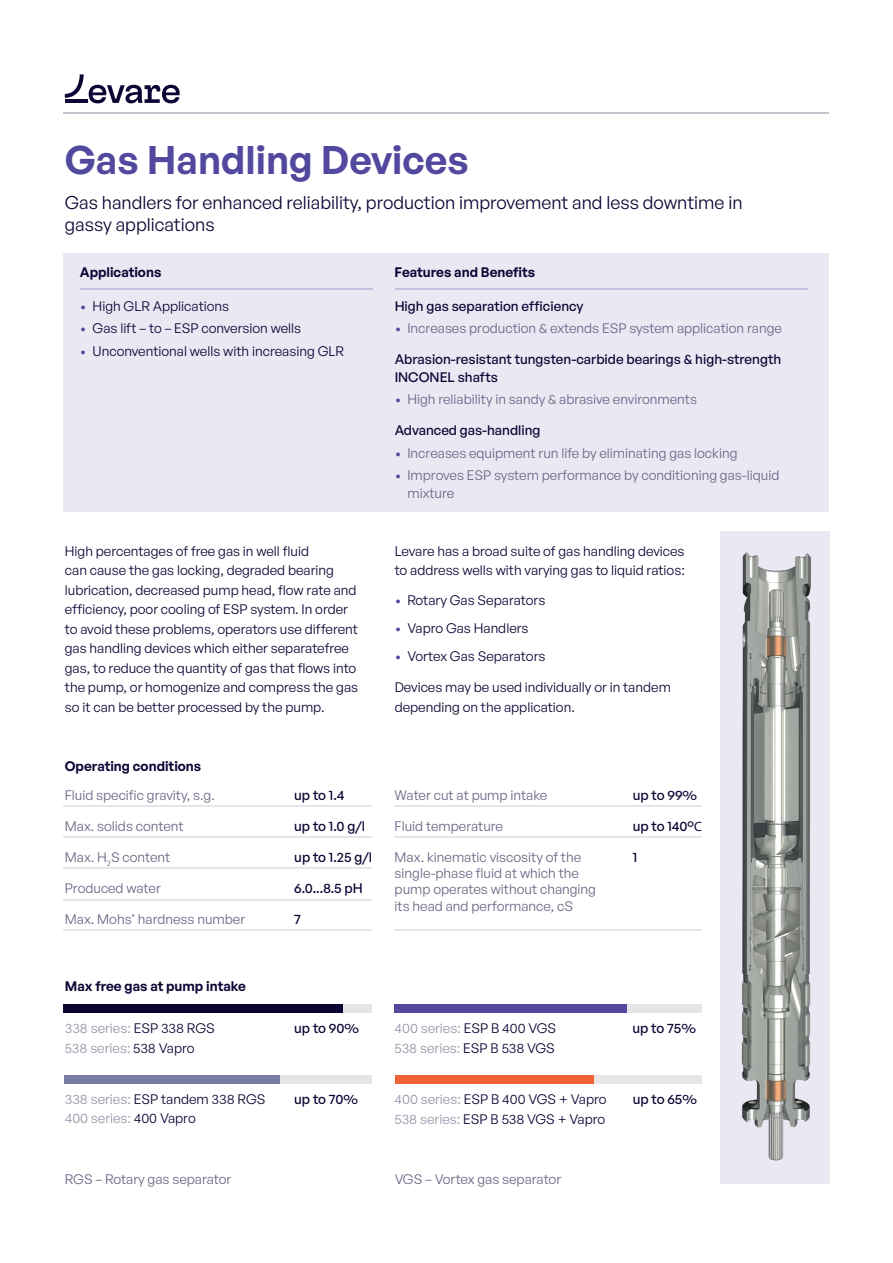
<style>
.page{position:relative;width:893px;height:1263px;background:#fff}
.page>*{position:absolute;margin:0;border:0;box-sizing:border-box;transform-origin:0 0}
.t1{font:600 39px "General Sans";color:#52499e}
.t2{font:18px/21.6px "General Sans";color:#0d0434}
.t3{font:13.5px/19.5px "General Sans";color:#0d0434}
.t4{font:13.5px/16.2px "General Sans";color:#6d6385}
.t5{font:500 13.5px/18px "General Sans";color:#0d0434}
.t6{font:13.5px "General Sans";color:#9892a7}
.t7{font:600 13.5px "General Sans";color:#0d0434}
.s1{color:#52499e}
.s2{font-family:"Myriad Pro";font-weight:400}
.s3{color:#0d0434}
.s4{color:#9892a7}
</style>
<div class="page">
<svg style="left:65px;top:74px;width:115px;height:29px"></svg>
<hr style="left:64px;top:112px;width:765px;height:1px;background:#c8c4cf">
<div style="left:64px;top:253px;width:765px;height:259px;background:#ebe8f4"></div>
<hr style="left:80px;top:288px;width:292px;height:1px;background:#c7c1e0">
<hr style="left:395px;top:288px;width:412px;height:1px;background:#c7c1e0">
<div style="left:720px;top:531px;width:109px;height:653px;background:#ebe8f4"></div>
<img style="left:741px;top:552px;width:70px;height:609px">
<hr style="left:64px;top:805px;width:308px;height:2px;background:#e7e5e8">
<hr style="left:395px;top:805px;width:307px;height:2px;background:#e7e5e8">
<hr style="left:64px;top:836px;width:308px;height:2px;background:#e7e5e8">
<hr style="left:395px;top:836px;width:307px;height:2px;background:#e7e5e8">
<hr style="left:64px;top:867px;width:308px;height:2px;background:#e7e5e8">
<hr style="left:64px;top:899px;width:308px;height:1px;background:#e7e5e8">
<hr style="left:64px;top:930px;width:308px;height:1px;background:#e7e5e8">
<hr style="left:395px;top:930px;width:307px;height:1px;background:#e7e5e8">
<div style="left:64px;top:1005px;width:279px;height:8px;background:#0d0434"></div>
<div style="left:395px;top:1005px;width:232px;height:8px;background:#52499e"></div>
<div style="left:395px;top:1075px;width:199px;height:9px;background:#f16136"></div>
<div style="left:64px;top:1075px;width:217px;height:9px;background:#777da4"></div>
<div style="left:343px;top:1005px;width:29px;height:8px;background:#e7e4e8"></div>
<div style="left:627px;top:1005px;width:75px;height:8px;background:#e7e4e8"></div>
<div style="left:594px;top:1075px;width:108px;height:9px;background:#e7e5e8"></div>
<div style="left:281px;top:1075px;width:91px;height:9px;background:#e7e4e8"></div>
<h1 class="t1" style="left:65px;top:135px;width:405px">Gas Handling Devices</h1>
<h2 class="t2" style="left:65px;top:191px;width:679px">Gas handlers for enhanced reliability, production improvement and less downtime in gassy applications</h2>
<p class="t7" style="left:80px;top:263px;width:83px">Applications</p>
<p class="t3" style="left:80px;top:296px;width:151px"><span class="s1">•</span> High GLR Applications</p>
<p class="t3" style="left:80px;top:318px;width:223px"><span class="s1">•</span> Gas lift – to – ESP conversion wells</p>
<p class="t3" style="left:80px;top:341px;width:266px"><span class="s1">•</span> Unconventional wells with increasing GLR</p>
<p class="t7" style="left:395px;top:263px;width:142px">Features and Benefits</p>
<p class="t5" style="left:395px;top:296px;width:190px">High gas separation efficiency</p>
<p class="t4" style="left:395px;top:320px;width:389px"><span class="s1">•</span> Increases production &amp; extends ESP system application range</p>
<p class="t5" style="left:395px;top:350px;width:388px">Abrasion-resistant tungsten-carbide bearings &amp; high-strength<br>INCONEL shafts</p>
<p class="t4" style="left:395px;top:391px;width:304px"><span class="s1">•</span> High reliability in sandy &amp; abrasive environments</p>
<p class="t5" style="left:395px;top:421px;width:147px">Advanced gas-handling</p>
<p class="t4" style="left:395px;top:444px;width:344px"><span class="s1">•</span> Increases equipment run life by eliminating gas locking</p>
<p class="t4" style="left:407px;top:466px;width:373px;line-height:18px;text-indent:-13px"><span class="s1">•</span> Improves ESP system performance by conditioning gas-liquid mixture</p>
<p class="t3" style="left:65px;top:541px;width:295px">High percentages of free gas in well fluid<br>can cause the gas locking, degraded bearing lubrication, decreased pump head, flow rate and efficiency, poor cooling of ESP system. In order to avoid these problems, operators use different gas handling devices which either separatefree gas, to reduce the quantity of gas that flows into the pump, or homogenize and compress the gas so it can be better processed by the pump.</p>
<p class="t3" style="left:395px;top:541px;width:292px">Levare has a broad suite of gas handling devices to address wells with varying gas to liquid ratios:</p>
<p class="t3" style="left:395px;top:590px;width:152px"><span class="s1">•</span> Rotary Gas Separators</p>
<p class="t3" style="left:395px;top:618px;width:135px"><span class="s1">•</span> Vapro Gas Handlers</p>
<p class="t3" style="left:395px;top:646px;width:152px"><span class="s1">•</span> Vortex Gas Separators</p>
<p class="t3" style="left:395px;top:677px;width:278px">Devices may be used individually or in tandem depending on the application.</p>
<p class="t7" style="left:65px;top:758px;width:138px">Operating conditions</p>
<p class="t4" style="left:65px;top:786px;width:152px">Fluid specific gravity, s.g.</p>
<p class="t4" style="left:395px;top:786px;width:154px">Water cut at pump intake</p>
<p class="t5" style="left:294px;top:786px;width:52px">up to 1.4</p>
<p class="t5" style="left:633px;top:786px;width:66px">up to 99%</p>
<p class="t5" style="left:294px;top:817px;width:72px">up to 1.0 g/l</p>
<p class="t5" style="left:633px;top:817px;width:71px">up to 140°<span class="s2">C</span></p>
<p class="t5" style="left:294px;top:848px;width:79px">up to 1.25 g/l</p>
<p class="t5" style="left:633px;top:848px;width:6px">1</p>
<p class="t5" style="left:294px;top:879px;width:70px">6.0...8.5 pH</p>
<p class="t5" style="left:294px;top:910px;width:8px">7</p>
<p class="t4" style="left:65px;top:817px;width:120px">Max. solids content</p>
<p class="t4" style="left:395px;top:817px;width:110px">Fluid temperature</p>
<p class="t4" style="left:65px;top:849px;width:107px">Max. H<sub>2</sub>S content</p>
<p class="t4" style="left:395px;top:849px;width:203px">Max. kinematic viscosity of the single-phase fluid at which the pump operates without changing its head and performance, cS</p>
<p class="t4" style="left:65px;top:880px;width:97px">Produced water</p>
<p class="t4" style="left:65px;top:911px;width:182px">Max. Mohs’ hardness number</p>
<p class="t7" style="left:65px;top:977px;width:183px">Max free gas at pump intake</p>
<p class="t6" style="left:65px;top:1020px;width:151px">338 series: <span class="s3">ESP 338 RGS</span></p>
<p class="t6" style="left:395px;top:1020px;width:163px">400 series: <span class="s3">ESP B 400 VGS</span></p>
<p class="t5" style="left:294px;top:1019px;width:66px">up to 90%</p>
<p class="t5" style="left:633px;top:1019px;width:65px">up to 75%</p>
<p class="t6" style="left:65px;top:1039px;width:131px">538 series: <span class="s3">538 Vapro</span></p>
<p class="t6" style="left:395px;top:1039px;width:162px">538 series: <span class="s3">ESP B 538 VGS</span></p>
<p class="t3" style="left:65px;top:1089px;width:202px"><span class="s4">338 series:</span> ESP tandem 338 RGS</p>
<p class="t3" style="left:395px;top:1089px;width:213px"><span class="s4">400 series:</span> ESP B 400 VGS + Vapro</p>
<p class="t5" style="left:294px;top:1089px;width:65px">up to 70%</p>
<p class="t5" style="left:633px;top:1089px;width:66px">up to 65%</p>
<p class="t6" style="left:65px;top:1110px;width:133px">400 series: <span class="s3">400 Vapro</span></p>
<p class="t3" style="left:395px;top:1108px;width:212px"><span class="s4">538 series:</span> ESP B 538 VGS + Vapro</p>
<p class="t4" style="left:65px;top:1170px;width:168px">RGS – Rotary gas separator</p>
<p class="t4" style="left:395px;top:1170px;width:168px">VGS – Vortex gas separator</p>
</div>
